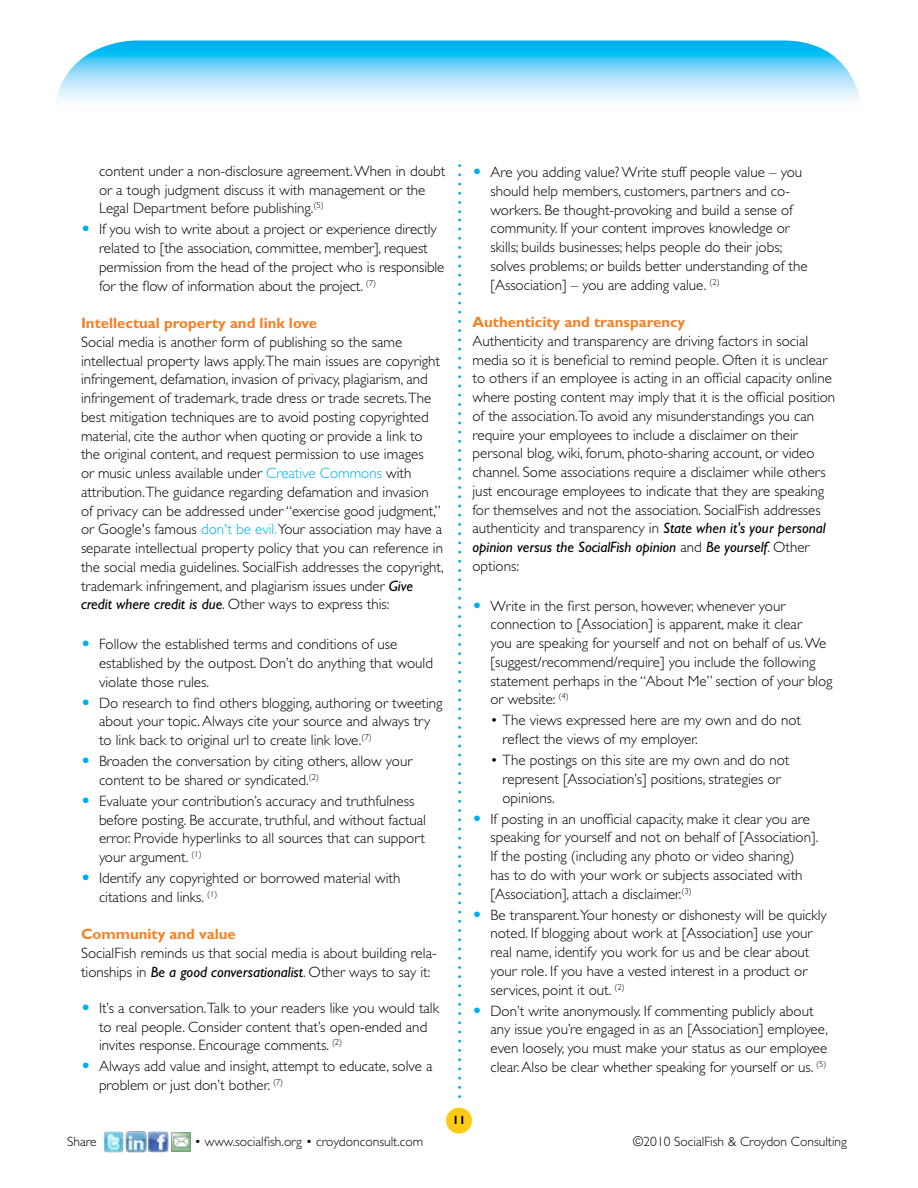
<style>
.page{position:relative;width:918px;height:1188px;background:#fff}
.page>*{position:absolute;margin:0;border:0;box-sizing:border-box;transform-origin:0 0}
.t1{font:300 15px/18.8px "Gill Sans Std";color:#000}
.t2{font:700 15px "Gill Sans Std";color:#f58025}
.t3{font:300 13.5px "Gill Sans Std";color:#000}
.t4{font:700 12px "Gill Sans Std";color:#000}
.s1{font-family:"Futura";color:#00aeef}
.s2{color:#00aeef}
.s3{font-weight:400;font-style:italic}
</style>
<div class="page">
<div style="left:446px;top:1108px;width:26px;height:26px;background:#ffcb17;border-radius:50%"></div>
<svg style="left:57px;top:40px;width:804px;height:61px;background:#86d9f8"></svg>
<img style="left:103px;top:1132px;width:43px;height:20px">
<img style="left:148px;top:1132px;width:20px;height:20px">
<img style="left:172px;top:1132px;width:19px;height:19px">
<svg style="left:458px;top:210px;width:3px;height:11px"></svg>
<p class="t1" style="left:99px;top:162px;width:348px">content under a non-disclosure agreement. When in doubt or a tough judgment discuss it with management or the<br>Legal Department before publishing.<sup>(5)</sup></p>
<p class="t1" style="left:99px;top:220px;width:347px;text-indent:-18px"><span class="s1">•</span> If you wish to write about a project or experience directly related to [the association, committee, member], request permission from the head of the project who is responsible for the flow of information about the project. <sup>(7)</sup></p>
<p class="t2" style="left:81px;top:314px;width:237px">I ntellectual property and link love</p>
<p class="t1" style="left:81px;top:333px;width:364px">Social media is another form of publishing so the same intellectual property laws apply.The main issues are copyright infringement, defamation, invasion of privacy, plagiarism, and infringement of trademark, trade dress or trade secrets.The best mitigation techniques are to avoid posting copyrighted material, cite the author when quoting or provide a link to the original content, and request permission to use images<br>or music unless available under <span class="s2">Creative Commons</span> with attribution.The guidance regarding defamation and invasion of privacy can be addressed under “exercise good judgment,” or Google's famous <span class="s2">don't be evil.</span>Your association may have a separate intellectual property policy that you can reference in the social media guidelines. SocialFish addresses the copyright, trademark infringement, and plagiarism issues under <span class="s3">Give credit where credit is due</span>. Other ways to express this:</p>
<p class="t1" style="left:99px;top:635px;width:336px;text-indent:-18px"><span class="s1">•</span> Follow the established terms and conditions of use established by the outpost. Don’t do anything that would violate those rules.</p>
<p class="t1" style="left:99px;top:693px;width:345px;text-indent:-18px"><span class="s1">•</span> Do research to find others blogging, authoring or tweeting about your topic. Always cite your source and always try to link back to original url to create link love.<sup>(7)</sup></p>
<p class="t1" style="left:99px;top:752px;width:315px;text-indent:-18px"><span class="s1">•</span> Broaden the conversation by citing others, allow your content to be shared or syndicated.<sup>(2)</sup></p>
<p class="t1" style="left:99px;top:792px;width:328px;text-indent:-18px"><span class="s1">•</span> Evaluate your contribution’s accuracy and truthfulness before posting. Be accurate, truthful, and without factual error. Provide hyperlinks to all sources that can support your argument. <sup>(1)</sup></p>
<p class="t1" style="left:99px;top:869px;width:303px;text-indent:-18px"><span class="s1">•</span> Identify any copyrighted or borrowed material with citations and links. <sup>(1)</sup></p>
<p class="t2" style="left:81px;top:925px;width:156px">Community and value</p>
<p class="t1" style="left:81px;top:944px;width:357px">SocialFish reminds us that social media is about building rela&shy;tionships in <span class="s3">Be a good conversationalist</span>. Other ways to say it:</p>
<p class="t1" style="left:99px;top:999px;width:342px;text-indent:-18px"><span class="s1">•</span> It’s a conversation.Talk to your readers like you would talk to real people. Consider content that’s open-ended and invites response. Encourage comments. <sup>(2)</sup></p>
<p class="t1" style="left:99px;top:1057px;width:335px;text-indent:-18px"><span class="s1">•</span> Always add value and insight, attempt to educate, solve a problem or just don’t bother. <sup>(7)</sup></p>
<p class="t1" style="left:490px;top:163px;width:319px;text-indent:-18px"><span class="s1">•</span> Are you adding value? Write stuff people value – you should help members, customers, partners and co&shy;workers. Be thought-provoking and build a sense of community. If your content improves knowledge or skills; builds businesses; helps people do their jobs; solves problems; or builds better understanding of the [Association] – you are adding value. <sup>(2)</sup></p>
<p class="t2" style="left:472px;top:313px;width:214px">Authenticity and transparency</p>
<p class="t1" style="left:472px;top:332px;width:364px">Authenticity and transparency are driving factors in social media so it is beneficial to remind people. Often it is unclear to others if an employee is acting in an official capacity online where posting content may imply that it is the official position of the association.To avoid any misunderstandings you can require your employees to include a disclaimer on their personal blog, wiki, forum, photo-sharing account, or video channel. Some associations require a disclaimer while others just encourage employees to indicate that they are speaking for themselves and not the association. SocialFish addresses authenticity and transparency in <span class="s3">State when it's your personal opinion versus the SocialFish opinion</span> and <span class="s3">Be yourself</span>. Other options:</p>
<p class="t1" style="left:490px;top:596px;width:344px;text-indent:-18px"><span class="s1">•</span> Write in the first person, however, whenever your connection to [Association] is apparent, make it clear<br>you are speaking for yourself and not on behalf of us. We [suggest/recommend/require] you include the following statement perhaps in the “About Me” section of your blog or website: <sup>(4)</sup></p>
<p class="t1" style="left:502px;top:711px;width:300px;text-indent:-12px">• The views expressed here are my own and do not reflect the views of my employer.</p>
<p class="t1" style="left:502px;top:751px;width:288px;text-indent:-12px">• The postings on this site are my own and do not represent [Association’s] positions, strategies or opinions.</p>
<p class="t1" style="left:490px;top:809px;width:329px;text-indent:-18px"><span class="s1">•</span> If posting in an unofficial capacity, make it clear you are speaking for yourself and not on behalf of [Association].<br>If the posting (including any photo or video sharing)<br>has to do with your work or subjects associated with [Association], attach a disclaimer.<sup>(3)</sup></p>
<p class="t1" style="left:491px;top:905px;width:338px;text-indent:-18px"><span class="s1">•</span> Be transparent.Your honesty or dishonesty will be quickly noted. If blogging about work at [Association] use your real name, identify you work for us and be clear about your role. If you have a vested interest in a product or services, point it out. <sup>(2)</sup></p>
<p class="t1" style="left:490px;top:1001px;width:339px;text-indent:-18px"><span class="s1">•</span> Don’t write anonymously. If commenting publicly about any issue you’re engaged in as an [Association] employee, even loosely, you must make your status as our employee clear. Also be clear whether speaking for yourself or us. <sup>(5)</sup></p>
<p class="t4" style="left:452px;top:1113px;width:15px">11</p>
<p class="t3" style="left:67px;top:1134px;width:31px">Share</p>
<p class="t3" style="left:194px;top:1134px;width:230px">• www.socialfish.org • croydonconsult.com</p>
<p class="t3" style="left:633px;top:1134px;width:216px">©2010 SocialFish &amp; Croydon Consulting</p>
</div>
